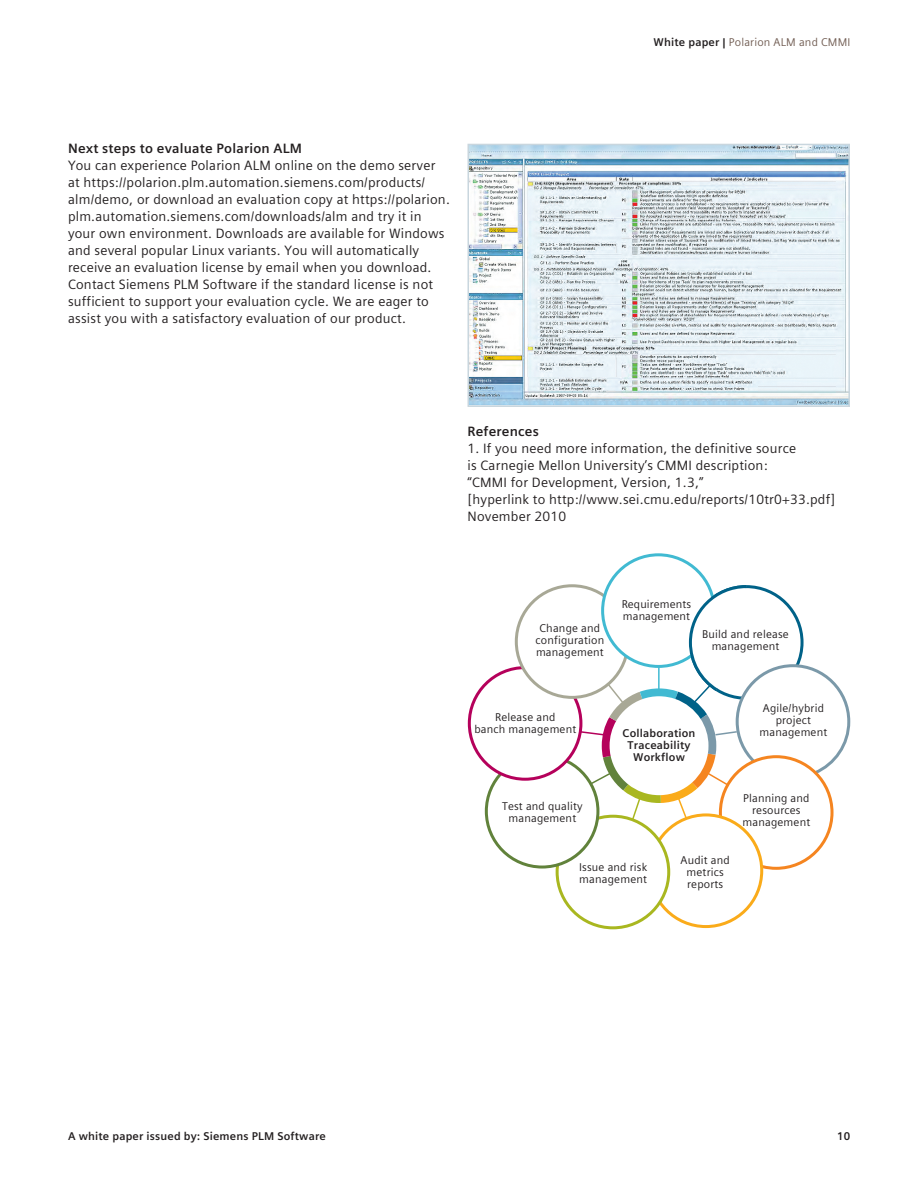
<style>
.page{position:relative;width:918px;height:1188px;background:#fff}
.page>*{position:absolute;margin:0;border:0;box-sizing:border-box;transform-origin:0 0}
.t1{font:13.5px/17px "Siemens Sans Global";letter-spacing:.015em;color:#231f20}
.t2{font:700 13.5px "Siemens Sans Global";letter-spacing:.015em;color:#231f20}
.t3{font:11.25px/12px "Siemens Sans Global";letter-spacing:.015em;color:#231f20;text-align:center}
.t4{font:700 11.25px/12px "Siemens Sans Global";letter-spacing:.015em;color:#231f20;text-align:center}
.t5{font:11.25px "Siemens Sans Global";letter-spacing:.015em;color:#725e54}
.s1{font-weight:700;color:#231f20}
</style>
<div class="page">
<img style="left:470px;top:147px;width:377px;height:257px">
<div style="left:467px;top:144px;width:383px;height:263px;border:2px solid #c9d6de"></div>
<div style="left:468px;top:666px;width:114px;height:115px;border:3px solid #b5015b;border-radius:50%"></div>
<div style="left:516px;top:586px;width:112px;height:111px;background:#fff;border-radius:50%"></div>
<div style="left:515px;top:584px;width:114px;height:115px;border:3px solid #a8a896;border-radius:50%"></div>
<svg style="left:579px;top:584px;width:272px;height:287px"></svg>
<p class="t2" style="left:68px;top:138px;width:236px">Next steps to evaluate Polarion ALM</p>
<p class="t1" style="left:68px;top:157px;width:383px">You can experience Polarion ALM online on the demo server at https://polarion.plm.automation.siemens.com/products/ alm/demo, or download an evaluation copy at https://polarion. plm.automation.siemens.com/downloads/alm and try it in your own environment. Downloads are available for Windows and several popular Linux variants. You will automatically receive an evaluation license by email when you download.<br>Contact Siemens PLM Software if the standard license is not sufficient to support your evaluation cycle. We are eager to assist you with a satisfactory evaluation of our product.</p>
<p class="t5" style="left:654px;top:34px;width:198px"><span class="s1">White paper |</span> Polarion ALM and CMMI</p>
<p class="t2" style="left:467px;top:421px;width:73px">References</p>
<p class="t1" style="left:467px;top:440px;width:369px">1. If you need more information, the definitive source<br>is Carnegie Mellon University’s CMMI description:<br>“CMMI for Development, Version, 1.3,”<br>[hyperlink to http://www.sei.cmu.edu/reports/10tr0+33.pdf] November 2010</p>
<p class="t3" style="left:535px;top:622px;width:70px">Change and configuration management</p>
<p class="t3" style="left:474px;top:711px;width:103px">Release and<br>banch management</p>
<p class="t3" style="left:622px;top:598px;width:71px;text-align:left">Requirements management</p>
<p class="t3" style="left:702px;top:628px;width:88px">Build and release management</p>
<p class="t4" style="left:623px;top:728px;width:74px">Collaboration<br>Traceability<br>Workflow</p>
<p class="t3" style="left:760px;top:702px;width:69px">Agile/hybrid project management</p>
<p class="t3" style="left:502px;top:800px;width:82px">Test and quality management</p>
<p class="t3" style="left:579px;top:862px;width:70px;text-align:left">Issue and risk management</p>
<p class="t3" style="left:681px;top:854px;width:51px">Audit and metrics reports</p>
<p class="t3" style="left:743px;top:792px;width:69px">Planning and resources management</p>
<p class="t4" style="left:68px;top:1130px;width:259px">A white paper issued by: Siemens PLM Software</p>
<p class="t4" style="left:837px;top:1130px;width:15px">10</p>
</div>
